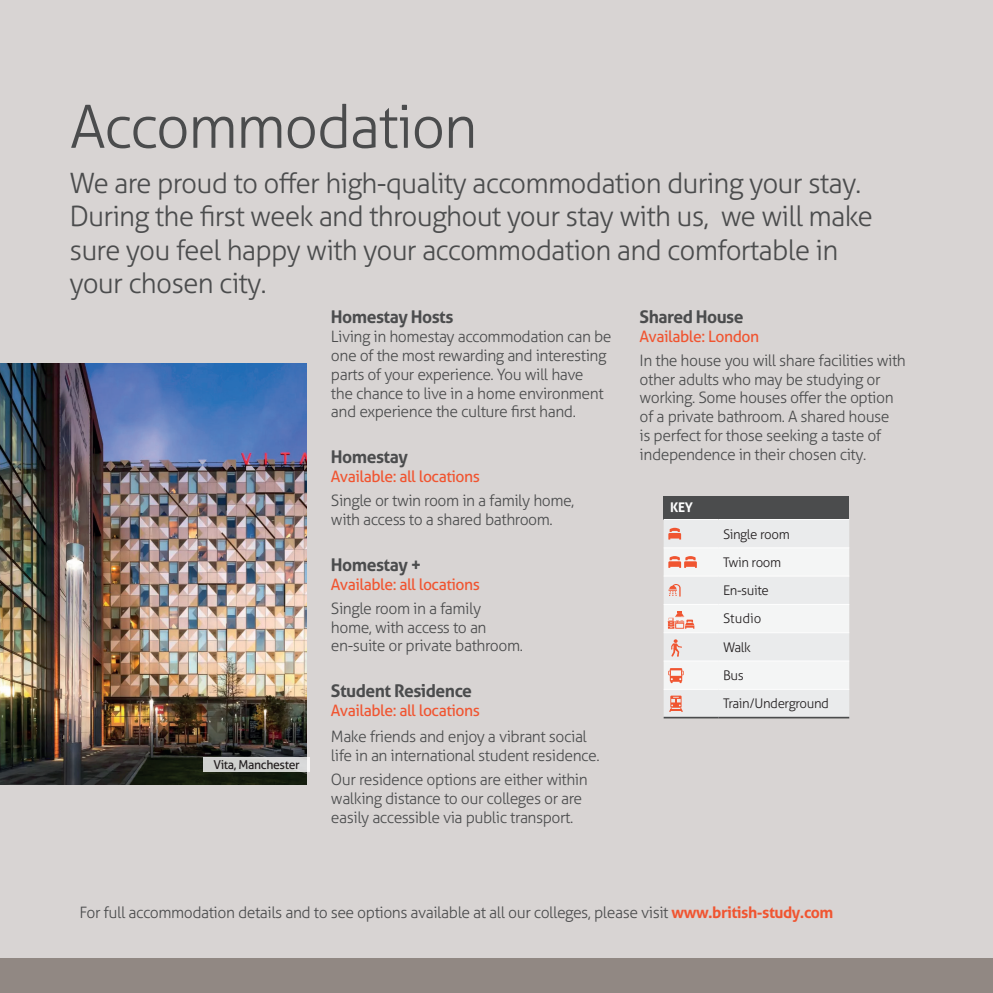
<style>
.page{position:relative;width:993px;height:993px;background:#fff}
.page>*{position:absolute;margin:0;border:0;box-sizing:border-box;transform-origin:0 0}
.t1{font:300 59.5px "Aller";letter-spacing:-.03em;color:#4b4c4d}
.t2{font:300 28px/33.6px "Aller";letter-spacing:-.03em;color:#4b4c4d}
.t3{font:700 17.5px "Aller";letter-spacing:-.03em;color:#4b4c4d}
.t4{font:300 15.75px/18.9px "Aller";letter-spacing:-.03em;color:#4b4c4d}
.t5{font:15.75px "Aller";letter-spacing:-.03em;color:#f05531}
.t6{font:300 13.3px/28.3px "Aller";letter-spacing:-.03em;color:#231f20}
.t7{font:700 13.3px "Aller";color:#fff}
.t8{font:12.25px "Aller";letter-spacing:-.03em;color:#231f20}
.s1{font-weight:700;color:#f05531}
</style>
<div class="page">
<div style="left:0;top:0;width:992px;height:992px;background:#d8d4d3"></div>
<div style="left:0;top:957px;width:992px;height:35px;background:#918883"></div>
<img style="left:0;top:363px;width:306px;height:421px">
<svg style="left:203px;top:756px;width:107px;height:15px"></svg>
<div style="left:663px;top:496px;width:186px;height:23px;background:#4b4c4d"></div>
<hr style="left:663px;top:716px;width:55px;height:2px;background:#4b4c4d">
<hr style="left:718px;top:716px;width:131px;height:2px;background:#4b4c4d">
<svg style="left:663px;top:519px;width:186px;height:198px;background:#eeebeb"></svg>
<h1 class="t1" style="left:70px;top:91px;width:409px">Accommodation</h1>
<h2 class="t2" style="left:69px;top:166px;width:804px">We are proud to offer high-quality accommodation during your stay.<br>During the first week and throughout your stay with us, we will make sure you feel happy with your accommodation and comfortable in your chosen city.</h2>
<p class="t8" style="left:213px;top:757px;width:88px">Vita, Manchester</p>
<p class="t3" style="left:331px;top:306px;width:124px">Homestay Hosts</p>
<p class="t4" style="left:331px;top:326px;width:282px">Living in homestay accommodation can be one of the most rewarding and interesting parts of your experience. You will have<br>the chance to live in a home environment and experience the culture first hand.</p>
<p class="t3" style="left:331px;top:446px;width:78px">Homestay</p>
<p class="t5" style="left:331px;top:467px;width:150px">Available: all locations</p>
<p class="t4" style="left:331px;top:491px;width:245px">Single or twin room in a family home, with access to a shared bathroom.</p>
<p class="t3" style="left:331px;top:553px;width:92px">Homestay +</p>
<p class="t5" style="left:331px;top:574px;width:150px">Available: all locations</p>
<p class="t4" style="left:331px;top:598px;width:193px">Single room in a family home, with access to an en-suite or private bathroom.</p>
<p class="t3" style="left:331px;top:680px;width:142px">Student Residence</p>
<p class="t5" style="left:331px;top:700px;width:150px">Available: all locations</p>
<p class="t4" style="left:331px;top:726px;width:270px">Make friends and enjoy a vibrant social life in an international student residence.</p>
<p class="t4" style="left:331px;top:769px;width:258px">Our residence options are either within walking distance to our colleges or are easily accessible via public transport.</p>
<p class="t3" style="left:639px;top:306px;width:105px">Shared House</p>
<p class="t5" style="left:639px;top:326px;width:121px">Available: London</p>
<p class="t4" style="left:639px;top:350px;width:268px">In the house you will share facilities with other adults who may be studying or working. Some houses offer the option of a private bathroom. A shared house<br>is perfect for those seeking a taste of independence in their chosen city.</p>
<p class="t7" style="left:670px;top:498px;width:24px">KEY</p>
<p class="t6" style="left:722px;top:519px;width:107px">Single room<br>Twin room<br>En-suite<br>Studio<br>Walk<br>Bus<br>Train/Underground</p>
<p class="t4" style="left:79px;top:902px;width:755px">For full accommodation details and to see options available at all our colleges, please visit <span class="s1">www.british-study.com</span></p>
</div>
